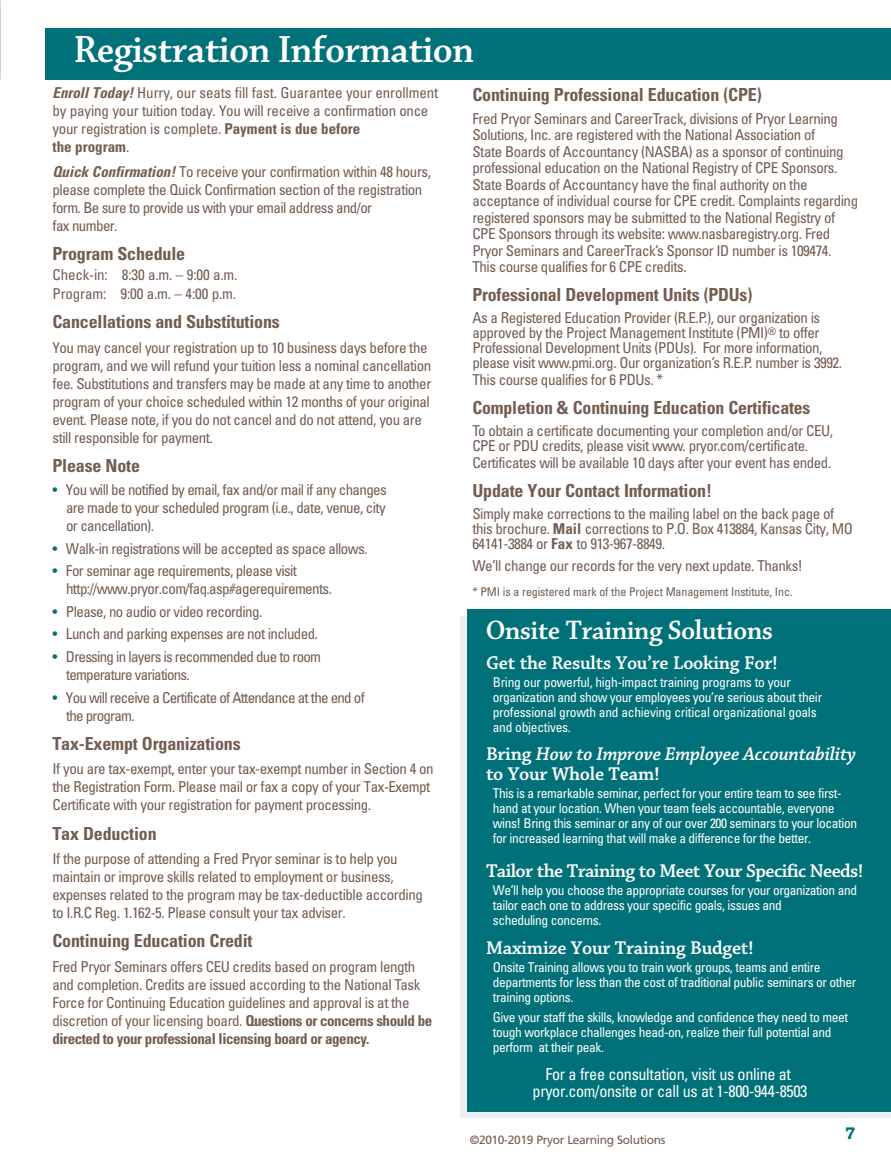
<style>
.page{position:relative;width:891px;height:1175px;background:#fff}
.page>*{position:absolute;margin:0;border:0;box-sizing:border-box;transform-origin:0 0}
.t1{font:40.5px "Chaparral Pro Semibold Disp";color:#fff}
.t2{font:28.5px "Chaparral Pro Semibold Disp";color:#fff}
.Ad_body_text{font:600 19.5px "Chaparral Pro";letter-spacing:-.01em;color:#fff}
.Ad_body_text-2{font:italic 600 19.5px/19.5px "Chaparral Pro";letter-spacing:-.01em;color:#fff}
.Ad_body_text-3{font:600 19.5px "Chaparral Pro";letter-spacing:-.03em;color:#fff}
.subhead{font:700 condensed 18px "Univers LT Std";letter-spacing:-.01em;color:#725d51}
.t3{font:700 18px "Chaparral Pro";color:#007178}
.Ad_body_text-4{font:condensed 16.5px/16.5px "Univers LT Std";letter-spacing:-.02em;color:#fff;text-align:center}
.t4{font:condensed 15px/18px "Univers LT Std";letter-spacing:-.03em;color:#725d51}
.t5{font:condensed 15px/18px "Univers LT Std";letter-spacing:-.01em;color:#725d51}
.t6{font:condensed 15px/18px "Univers LT Std";letter-spacing:-.05em;color:#725d51}
.Ad_body_text-5{font:condensed 13.5px/15px "Univers LT Std";letter-spacing:-.03em;color:#fff}
.t7{font:condensed 12px "Univers LT Std";letter-spacing:-.01em;color:#725d51}
.t8{font:12px "Frutiger LT Std";letter-spacing:-.03em;color:#725d51}
.s1{font-weight:700;font-style:italic}
.s2{font-weight:700}
.s3{color:#007178}
.s4{font-style:normal}
</style>
<div class="page">
<div style="left:460px;top:616px;width:431px;height:502px;background:linear-gradient(to right,#ebeff1,#ebeff1)"></div>
<div style="left:45px;top:28px;width:846px;height:51px;background:#007178"></div>
<div style="left:468px;top:609px;width:423px;height:502px;background:#007178"></div>
<p class="t1" style="left:74px;top:28px;width:401px">Registration Information</p>
<p class="t5" style="left:52px;top:84px;width:387px"><span class="s1">EnrollToday!</span>Hurry, our seats fill fast. Guarantee your enrollment by paying your tuition today. You will receive a confirmation once your registration is complete. <span class="s2">Payment is due before<br>the program</span>.</p>
<p class="t4" style="left:52px;top:163px;width:380px"><span class="s1">Quick Confirmation!</span>To receive your confirmation within 48 hours, please complete the Quick Confirmation section of the registration form. Be sure to provide us with your email address and/or<br>fax number.</p>
<p class="subhead" style="left:52px;top:243px;width:134px">Program Schedule</p>
<p class="t5" style="left:52px;top:265px;width:187px">Check-in: 8:30 a.m. – 9:00 a.m.</p>
<p class="t5" style="left:52px;top:285px;width:185px">Program: 9:00 a.m. – 4:00 p.m.</p>
<p class="subhead" style="left:52px;top:311px;width:229px">Cancellations and Substitutions</p>
<p class="t4" style="left:52px;top:338px;width:380px">You may cancel your registration up to 10 business days before the program, and we will refund your tuition less a nominal cancellation fee. Substitutions and transfers may be made at any time to another program of your choice scheduled within 12 months of your original event. Please note, if you do not cancel and do not attend, you are still responsible for payment.</p>
<p class="subhead" style="left:52px;top:455px;width:89px">Please Note</p>
<p class="t4" style="left:66px;top:480px;width:322px;text-align:justify;text-indent:-14px"><span class="s3">•</span> You will be notified by email, fax and/or mail if any changes are made to your scheduled program (i.e., date, venue, city or cancellation).</p>
<p class="t4" style="left:52px;top:539px;width:316px"><span class="s3">•</span> Walk-in registrations will be accepted as space allows.</p>
<p class="t4" style="left:66px;top:561px;width:268px;text-indent:-14px"><span class="s3">•</span> For seminar age requirements, please visit http://www.pryor.com/faq.asp#agerequirements.</p>
<p class="t4" style="left:52px;top:602px;width:211px"><span class="s3">•</span> Please, no audio or video recording.</p>
<p class="t4" style="left:52px;top:625px;width:267px"><span class="s3">•</span> Lunch and parking expenses are not included.</p>
<p class="t6" style="left:66px;top:647px;width:257px;text-indent:-14px"><span class="s3">•</span> Dressing in layers is recommended due to room temperature variations.</p>
<p class="t6" style="left:66px;top:688px;width:300px;text-indent:-14px"><span class="s3">•</span> You will receive a Certificate of Attendance at the end of the program.</p>
<p class="subhead" style="left:52px;top:732px;width:190px">Tax-Exempt Organizations</p>
<p class="t4" style="left:52px;top:760px;width:383px">If you are tax-exempt, enter your tax-exempt number in Section 4 on the Registration Form. Please mail or fax a copy of your Tax-Exempt<br>Certificate with your registration for payment processing.</p>
<p class="subhead" style="left:52px;top:822px;width:106px">Tax Deduction</p>
<p class="t4" style="left:52px;top:849px;width:372px">If the purpose of attending a Fred Pryor seminar is to help you maintain or improve skills related to employment or business, expenses related to the program may be tax-deductible according to I.R.C Reg. 1.162-5. Please consult your tax adviser.</p>
<p class="subhead" style="left:52px;top:930px;width:202px">Continuing Education Credit</p>
<p class="t4" style="left:52px;top:957px;width:381px">Fred Pryor Seminars offers CEU credits based on program length and completion. Credits are issued according to the National Task Force for Continuing Education guidelines and approval is at the discretion of your licensing board. <span class="s2">Questions or concerns should be directed to your professional licensing board or agency.</span></p>
<p class="subhead" style="left:472px;top:83px;width:291px">Continuing Professional Education (CPE)</p>
<p class="t4" style="left:472px;top:110px;width:387px;line-height:16.5px">Fred Pryor Seminars and CareerTrack, divisions of Pryor Learning Solutions, Inc. are registered with the National Association of<br>State Boards of Accountancy (NASBA) as a sponsor of continuing professional education on the National Registry of CPE Sponsors.<br>State Boards of Accountancy have the final authority on the acceptance of individual course for CPE credit. Complaints regarding registered sponsors may be submitted to the National Registry of CPE Sponsors through its website: www.nasbaregistry.org. Fred Pryor Seminars and CareerTrack’s Sponsor ID number is 109474.<br>This course qualifies for 6 CPE credits.</p>
<p class="subhead" style="left:472px;top:284px;width:281px">Professional Development Units (PDUs)</p>
<p class="t4" style="left:472px;top:310px;width:371px;line-height:15px">As a Registered Education Provider (R.E.P.), our organization is approved by the Project Management Institute (PMI)<sup>®</sup> to offer Professional Development Units (PDUs). For more information, please visit www.pmi.org. Our organization’s R.E.P. number is 3992.</p>
<p class="t4" style="left:472px;top:371px;width:192px">This course qualifies for 6 PDUs. *</p>
<p class="subhead" style="left:472px;top:397px;width:340px">Completion &amp; Continuing Education Certificates</p>
<p class="t4" style="left:472px;top:423px;width:362px;line-height:15px">To obtain a certificate documenting your completion and/or CEU,<br>CPE or PDU credits, please visit www. pryor.com/certificate.</p>
<p class="t4" style="left:472px;top:454px;width:360px">Certificates will be available 10 days after your event has ended.</p>
<p class="subhead" style="left:472px;top:480px;width:241px">Update Your Contact Information!</p>
<p class="t4" style="left:472px;top:506px;width:382px;line-height:15px">Simply make corrections to the mailing label on the back page of this brochure. <span class="s2">Mail</span> corrections to P.O. Box 413884, Kansas City, MO<br>64141-3884 or <span class="s2">Fax</span> to 913-967-8849.</p>
<p class="t4" style="left:472px;top:556px;width:332px">We’ll change our records for the very next update. Thanks!</p>
<p class="t7" style="left:472px;top:584px;width:322px">* PMI is a registered mark of the Project Management Institute, Inc.</p>
<p class="t2" style="left:486px;top:615px;width:288px">Onsite Training Solutions</p>
<p class="Ad_body_text" style="left:486px;top:651px;width:293px">Get the Results You’re Looking For!</p>
<p class="Ad_body_text-5" style="left:493px;top:674px;width:331px">Bring our powerful, high-impact training programs to your organization and show your employees you’re serious about their professional growth and achieving critical organizational goals and objectives.</p>
<p class="Ad_body_text-2" style="left:486px;top:745px;width:372px"><span class="s4">Bring</span> How to Improve Employee Accountability <span class="s4">to Your Whole Team!</span></p>
<p class="Ad_body_text-5" style="left:493px;top:785px;width:366px">This is a remarkable seminar, perfect for your entire team to see first&shy;hand at your location. When your team feels accountable, everyone wins! Bring this seminar or any of our over 200 seminars to your location for increased learning that will make a difference for the better.</p>
<p class="Ad_body_text-3" style="left:486px;top:860px;width:379px">Tailor the Training to Meet Your Specific Needs!</p>
<p class="Ad_body_text-5" style="left:493px;top:882px;width:366px">We’ll help you choose the appropriate courses for your organization and tailor each one to address your specific goals, issues and<br>scheduling concerns.</p>
<p class="Ad_body_text" style="left:486px;top:936px;width:269px">Maximize Your Training Budget!</p>
<p class="Ad_body_text-5" style="left:493px;top:959px;width:365px">Onsite Training allows you to train work groups, teams and entire departments for less than the cost of traditional public seminars or other training options.</p>
<p class="Ad_body_text-5" style="left:493px;top:1009px;width:357px">Give your staff the skills, knowledge and confidence they need to meet tough workplace challenges head-on, realize their full potential and perform at their peak.</p>
<p class="Ad_body_text-4" style="left:533px;top:1066px;width:276px">For a free consultation, visit us online at pryor.com/onsite or call us at 1-800-944-8503</p>
<p class="t8" style="left:470px;top:1132px;width:197px">©2010-2019 Pryor Learning Solutions</p>
<p class="t3" style="left:845px;top:1122px;width:12px">7</p>
</div>
